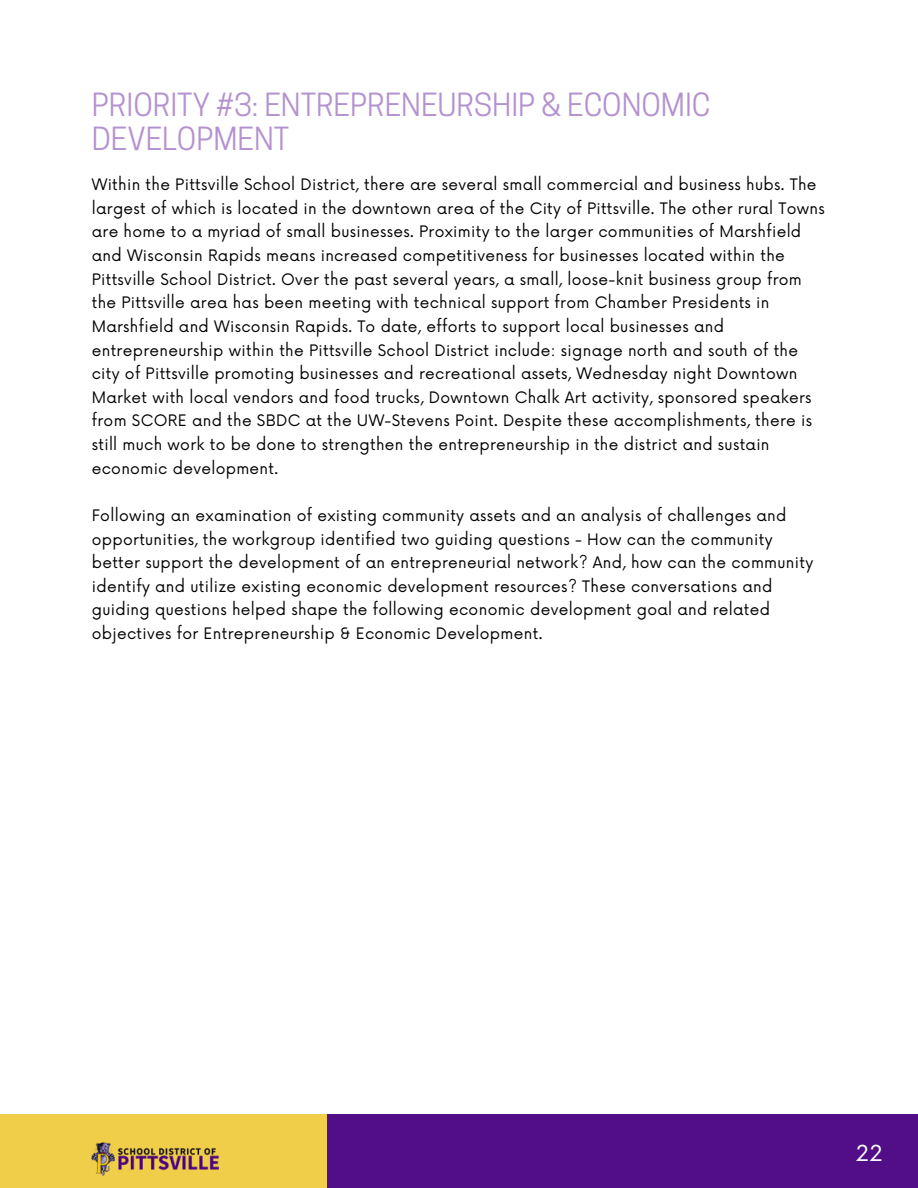
<style>
.page{position:relative;width:918px;height:1188px;background:#fff}
.page>*{position:absolute;margin:0;border:0;box-sizing:border-box;transform-origin:0 0}
.t1{font:30px/33.8px "Cooper Hewitt";color:#b492cf}
.t2{font:21.45px "Now";color:#fff}
.t3{font:15.45px/23.7px "Now";letter-spacing:.02em;color:#000}
</style>
<div class="page">
<div style="left:0;top:1114px;width:327px;height:74px;background:#f0ce49"></div>
<div style="left:327px;top:1114px;width:591px;height:74px;background:#510e86"></div>
<img style="left:92px;top:1142px;width:127px;height:34px">
<h1 class="t1" style="left:92px;top:92px;width:620px">PRIORITY #3: ENTREPRENEURSHIP &amp; ECONOMIC<br>DEVELOPMENT</h1>
<p class="t3" style="left:92px;top:174px;width:735px">Within the Pittsville School District, there are several small commercial and business hubs. The largest of which is located in the downtown area of the City of Pittsville. The other rural Towns are home to a myriad of small businesses. Proximity to the larger communities of Marshfield and Wisconsin Rapids means increased competitiveness for businesses located within the Pittsville School District. Over the past several years, a small, loose-knit business group from the Pittsville area has been meeting with technical support from Chamber Presidents in Marshfield and Wisconsin Rapids. To date, efforts to support local businesses and entrepreneurship within the Pittsville School District include: signage north and south of the city of Pittsville promoting businesses and recreational assets, Wednesday night Downtown Market with local vendors and food trucks, Downtown Chalk Art activity, sponsored speakers from SCORE and the SBDC at the UW-Stevens Point. Despite these accomplishments, there is still much work to be done to strengthen the entrepreneurship in the district and sustain economic development.</p>
<p class="t3" style="left:92px;top:504px;width:723px">Following an examination of existing community assets and an analysis of challenges and opportunities, the workgroup identified two guiding questions - How can the community better support the development of an entrepreneurial network? And, how can the community identify and utilize existing economic development resources? These conversations and guiding questions helped shape the following economic development goal and related objectives for Entrepreneurship &amp; Economic Development.</p>
<h2 class="t2" style="left:856px;top:1142px;width:28px">22</h2>
</div>
